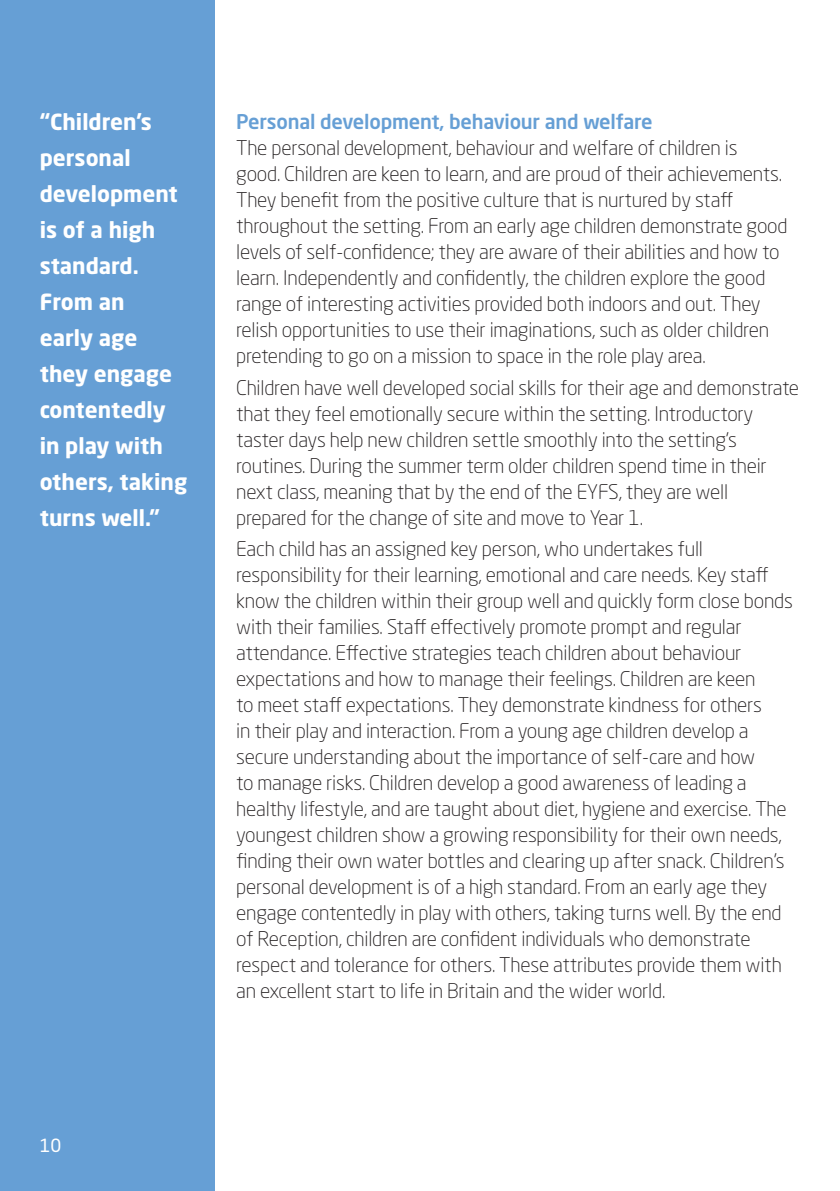
<style>
.page{position:relative;width:840px;height:1191px;background:#fff}
.page>*{position:absolute;margin:0;border:0;box-sizing:border-box;transform-origin:0 0}
.Quotation{font:700 22px/36px "Neo Sans Std";color:#fff}
.Body_copy{font:300 20px/26px "Neo Sans Std";letter-spacing:-.01em;color:#231f20}
.Sub_head_1{font:500 20px "Neo Sans Std";letter-spacing:-.01em;color:#669fd5}
.t1{font:18px "Neo Sans Std";color:#fff}
</style>
<div class="page">
<div style="left:0;top:0;width:214px;height:1191px;background:#669fd5"></div>
<p class="Quotation" style="left:40px;top:103px;width:149px">“Children’s personal development is of a high standard.<br>From an<br>early age they engage contentedly in play with others, taking turns well.”</p>
<p class="Sub_head_1" style="left:236px;top:109px;width:417px">Personal development, behaviour and welfare</p>
<p class="Body_copy" style="left:236px;top:134px;width:552px">The personal development, behaviour and welfare of children is<br>good. Children are keen to learn, and are proud of their achievements.<br>They benefit from the positive culture that is nurtured by staff throughout the setting. From an early age children demonstrate good levels of self-confidence; they are aware of their abilities and how to learn. Independently and confidently, the children explore the good range of interesting activities provided both indoors and out. They relish opportunities to use their imaginations, such as older children pretending to go on a mission to space in the role play area.</p>
<p class="Body_copy" style="left:236px;top:374px;width:564px">Children have well developed social skills for their age and demonstrate that they feel emotionally secure within the setting. Introductory taster days help new children settle smoothly into the setting’s routines. During the summer term older children spend time in their next class, meaning that by the end of the EYFS, they are well prepared for the change of site and move to Year 1.</p>
<p class="Body_copy" style="left:236px;top:536px;width:558px">Each child has an assigned key person, who undertakes full responsibility for their learning, emotional and care needs. Key staff know the children within their group well and quickly form close bonds with their families. Staff effectively promote prompt and regular attendance. Effective strategies teach children about behaviour expectations and how to manage their feelings. Children are keen<br>to meet staff expectations. They demonstrate kindness for others<br>in their play and interaction. From a young age children develop a secure understanding about the importance of self-care and how<br>to manage risks. Children develop a good awareness of leading a healthy lifestyle, and are taught about diet, hygiene and exercise. The youngest children show a growing responsibility for their own needs, finding their own water bottles and clearing up after snack. Children’s personal development is of a high standard. From an early age they engage contentedly in play with others, taking turns well. By the end of Reception, children are confident individuals who demonstrate respect and tolerance for others. These attributes provide them with an excellent start to life in Britain and the wider world.</p>
<p class="t1" style="left:40px;top:1134px;width:23px">10</p>
</div>
